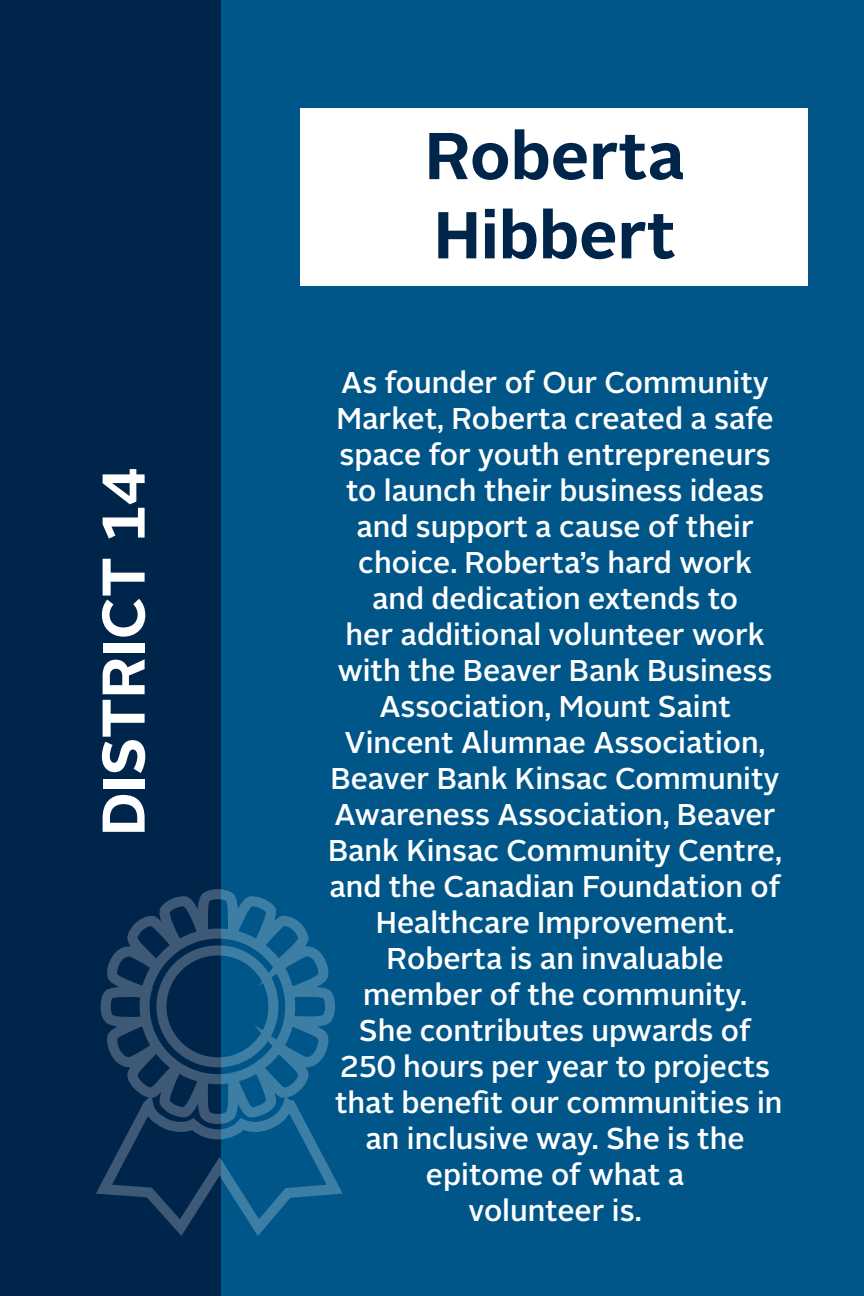
<style>
.page{position:relative;width:864px;height:1296px;background:#fff}
.page>*{position:absolute;margin:0;border:0;box-sizing:border-box;transform-origin:0 0}
.t1{font:700 66px/79.2px "Alright Sans";color:#00254a}
.t2{font:700 60px "Alright Sans";color:#fff}
.t3{font:500 30px/36px "Alright Sans";color:#fff;text-align:center}
</style>
<div class="page">
<div style="left:0;top:0;width:259px;height:1296px;background:#00254a"></div>
<div style="left:221px;top:0;width:643px;height:1296px;background:#005689"></div>
<svg style="left:96px;top:889px;width:247px;height:347px"></svg>
<div style="left:300px;top:108px;width:508px;height:178px;background:#fff"></div>
<h2 class="t2" style="left:82px;top:836px;width:369px;rotate:-90deg">DISTRICT 14</h2>
<h1 class="t1" style="left:425px;top:117px;width:261px">Roberta<br>Hibbert</h1>
<p class="t3" style="left:328px;top:365px;width:456px">As founder of Our Community<br>Market, Roberta created a safe space for youth entrepreneurs to launch their business ideas and support a cause of their choice. Roberta’s hard work<br>and dedication extends to<br>her additional volunteer work with the Beaver Bank Business<br>Association, Mount Saint<br>Vincent Alumnae Association,<br>Beaver Bank Kinsac Community<br>Awareness Association, Beaver<br>Bank Kinsac Community Centre, and the Canadian Foundation of<br>Healthcare Improvement.<br>Roberta is an invaluable member of the community.<br>She contributes upwards of<br>250 hours per year to projects that benefit our communities in an inclusive way. She is the epitome of what a<br>volunteer is.</p>
</div>
